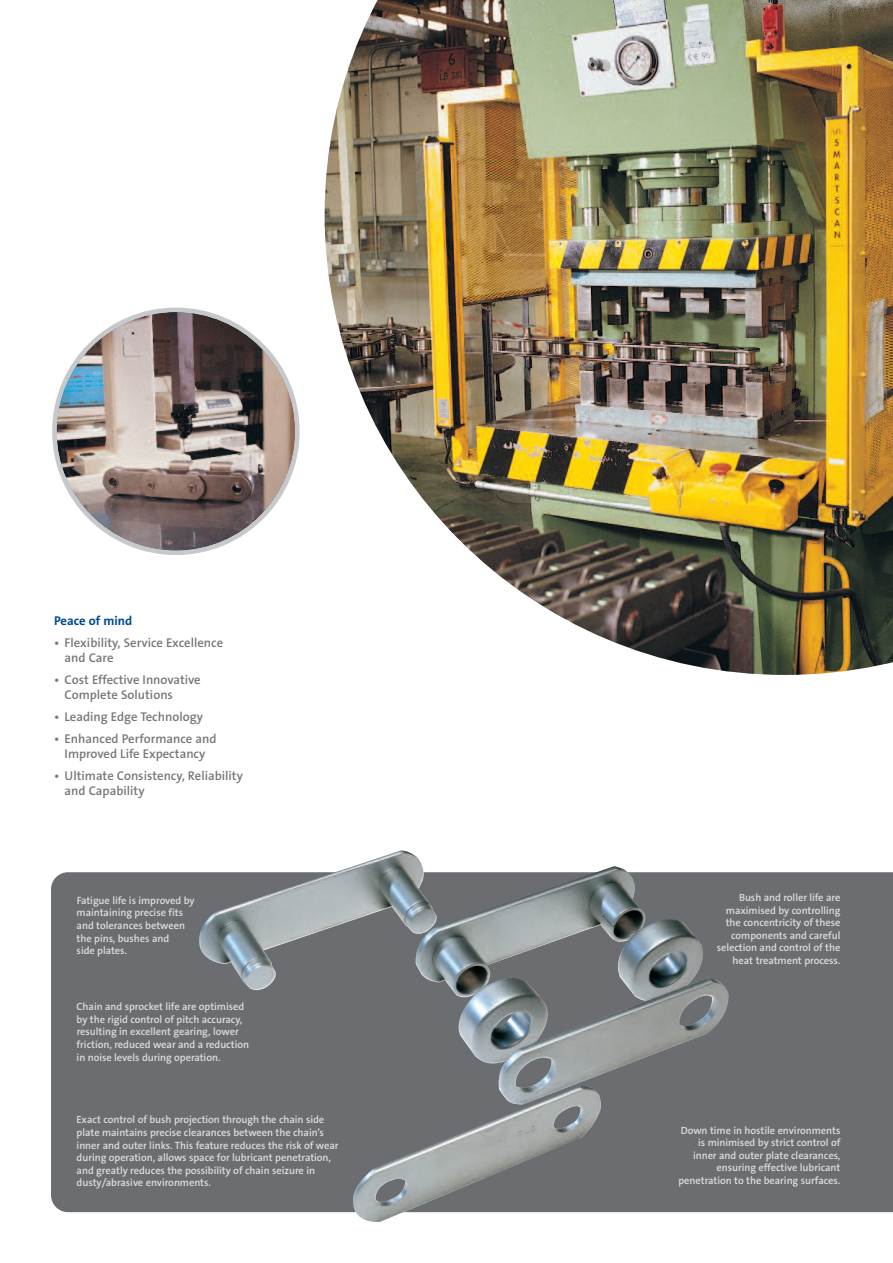
<style>
.page{position:relative;width:893px;height:1263px;background:#fff}
.page>*{position:absolute;margin:0;border:0;box-sizing:border-box;transform-origin:0 0}
.t1{font:600 12.75px/15.3px "The Sans B6";color:#76787b}
.t2{font:700 12.75px "The Sans B7";color:#014990}
.t3{font:600 10.5px/12.6px "The Sans B6";letter-spacing:-.005em;color:#dcdddf}
</style>
<div class="page">
<img style="left:325px;top:0;width:568px;height:675px">
<img style="left:52px;top:308px;width:248px;height:247px">
<div style="left:51px;top:872px;width:842px;height:340px;background:#6c6d70"></div>
<img style="left:199px;top:850px;width:530px;height:373px">
<p class="t2" style="left:54px;top:614px;width:80px">Peace of mind</p>
<p class="t1" style="left:65px;top:635px;width:160px;text-indent:-11px">• Flexibility, Service Excellence and Care</p>
<p class="t1" style="left:65px;top:672px;width:138px;text-indent:-11px">• Cost Effective Innovative<br>Complete Solutions</p>
<p class="t1" style="left:54px;top:709px;width:151px">• Leading Edge Technology</p>
<p class="t1" style="left:54px;top:731px;width:164px;text-align:center">• Enhanced Performance and<br>Improved Life Expectancy</p>
<p class="t1" style="left:65px;top:768px;width:180px;text-indent:-11px">• Ultimate Consistency, Reliability and Capability</p>
<p class="t3" style="left:77px;top:894px;width:120px">Fatigue life is improved by maintaining precise fits and tolerances between the pins, bushes and<br>side plates.</p>
<p class="t3" style="left:77px;top:1000px;width:174px">Chain and sprocket life are optimised by the rigid control of pitch accuracy, resulting in excellent gearing, lower friction, reduced wear and a reduction in noise levels during operation.</p>
<p class="t3" style="left:717px;top:891px;width:125px;text-align:right">Bush and roller life are maximised by controlling the concentricity of these components and careful selection and control of the heat treatment process.</p>
<p class="t3" style="left:77px;top:1114px;width:263px">Exact control of bush projection through the chain side plate maintains precise clearances between the chain’s inner and outer links. This feature reduces the risk of wear during operation, allows space for lubricant penetration, and greatly reduces the possibility of chain seizure in dusty/abrasive environments.</p>
<p class="t3" style="left:678px;top:1124px;width:163px;text-align:right">Down time in hostile environments is minimised by strict control of inner and outer plate clearances, ensuring effective lubricant penetration to the bearing surfaces.</p>
</div>
